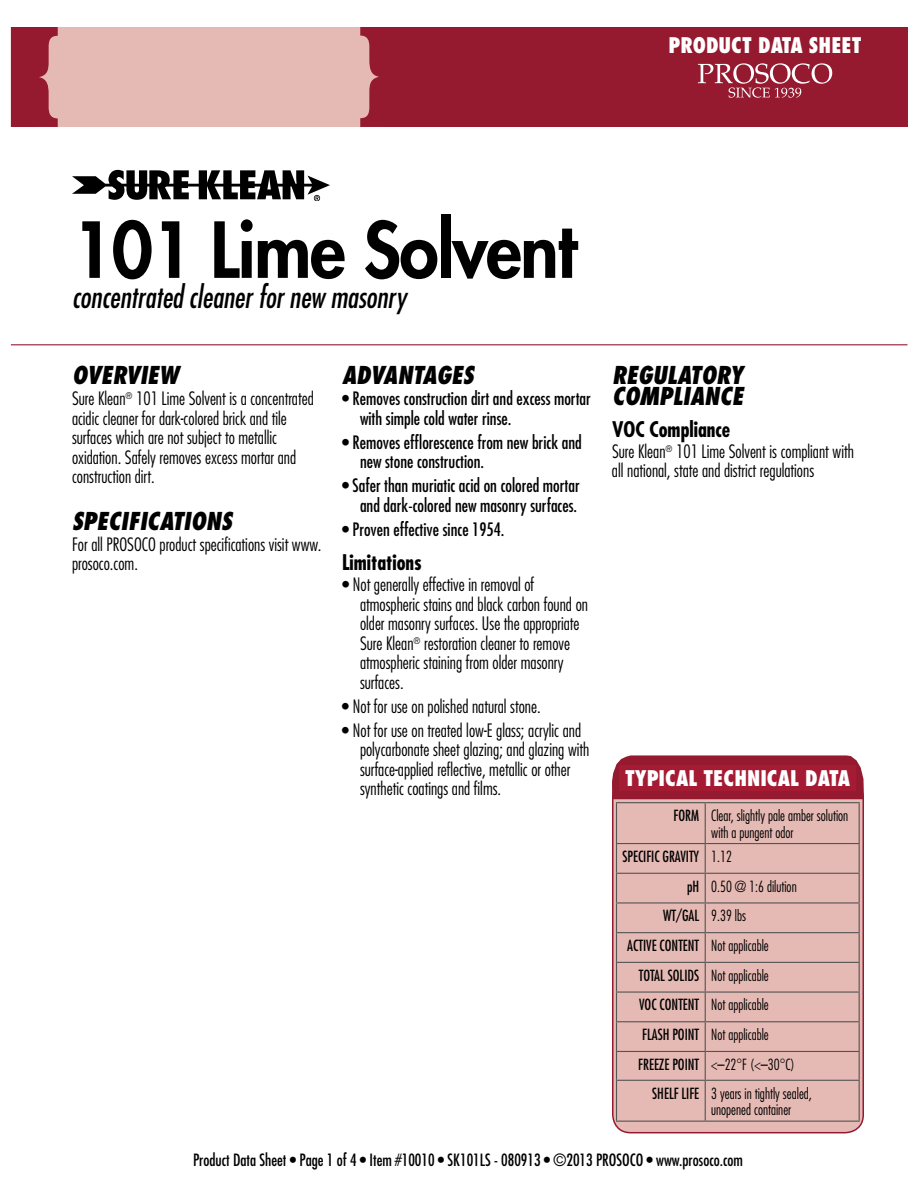
<style>
.page{position:relative;width:918px;height:1188px;background:#fff}
.page>*{position:absolute;margin:0;border:0;box-sizing:border-box;transform-origin:0 0}
.t1{font:800 75px "Futura Std";letter-spacing:-.02em;color:#000;scale:.95 1}
.t2{font:italic condensed 30px "Futura Std";color:#000;scale:.95 1}
.t3{font:italic 800 condensed 24px/21px "Futura Std";color:#000}
.t4{font:800 condensed 21px "Futura Std";color:#fff}
.t5{font:700 condensed 21px "Futura Std";color:#000}
.t6{font:300 condensed 18px/19.5px "Futura Std";color:#000}
.t7{font:condensed 18px/19.5px "Futura Std";color:#000}
.t8{font:condensed 16.5px "Futura Std";color:#000}
.t9{font:300 condensed 15px/16.5px "Futura Std";color:#000;scale:.95 1}
.t10{font:condensed 15px "Futura Std";color:#000;scale:.95 1}
.s1{font-weight:400}
.s2{font-weight:300}
</style>
<div class="page">
<div style="left:36px;top:27px;width:346px;height:100px;background:#e6bab4"></div>
<svg style="left:11px;top:27px;width:47px;height:100px"></svg>
<div style="left:360px;top:27px;width:547px;height:100px;background:#951a30"></div>
<svg style="left:698px;top:63px;width:134px;height:34px;background:#aa495a"></svg>
<hr style="left:11px;top:344px;width:896px;height:1px;background:#951a30">
<div style="left:613px;top:780px;width:250px;height:353px;background:#e6bab4;border-radius:18px"></div>
<div style="left:612px;top:780px;width:252px;height:353px;border:2px solid #951a30;border-radius:18px"></div>
<svg style="left:612px;top:755px;width:252px;height:45px;background:#9e2f42"></svg>
<div style="left:619px;top:765px;width:237px;height:26px;background:#a41b33"></div>
<svg style="left:72px;top:170px;width:257px;height:31px"></svg>
<hr style="left:616px;top:802px;width:89px;height:1px;background:#545455">
<hr style="left:616px;top:803px;width:1px;height:40px;background:#545455">
<hr style="left:705px;top:802px;width:155px;height:1px;background:#545455">
<hr style="left:705px;top:803px;width:1px;height:40px;background:#545455">
<hr style="left:859px;top:803px;width:1px;height:40px;background:#545455">
<hr style="left:616px;top:843px;width:89px;height:1px;background:#545455">
<hr style="left:705px;top:843px;width:155px;height:1px;background:#545455">
<hr style="left:616px;top:873px;width:89px;height:1px;background:#545455">
<hr style="left:705px;top:873px;width:155px;height:1px;background:#545455">
<hr style="left:616px;top:902px;width:89px;height:2px;background:#545455">
<hr style="left:705px;top:902px;width:155px;height:2px;background:#545455">
<hr style="left:616px;top:932px;width:89px;height:1px;background:#545455">
<hr style="left:705px;top:932px;width:155px;height:1px;background:#545455">
<hr style="left:616px;top:962px;width:89px;height:1px;background:#545455">
<hr style="left:705px;top:962px;width:155px;height:1px;background:#545455">
<hr style="left:616px;top:992px;width:89px;height:1px;background:#545455">
<hr style="left:705px;top:992px;width:155px;height:1px;background:#545455">
<hr style="left:616px;top:1021px;width:89px;height:1px;background:#545455">
<hr style="left:705px;top:1021px;width:155px;height:1px;background:#545455">
<hr style="left:616px;top:1051px;width:89px;height:1px;background:#545455">
<svg style="left:616px;top:844px;width:1px;height:236px"></svg>
<hr style="left:705px;top:1051px;width:155px;height:1px;background:#545455">
<svg style="left:705px;top:844px;width:1px;height:236px"></svg>
<svg style="left:859px;top:844px;width:1px;height:236px"></svg>
<hr style="left:616px;top:1080px;width:89px;height:1px;background:#545455">
<hr style="left:616px;top:1081px;width:1px;height:40px;background:#545455">
<hr style="left:705px;top:1080px;width:155px;height:1px;background:#545455">
<hr style="left:705px;top:1081px;width:1px;height:40px;background:#545455">
<hr style="left:859px;top:1081px;width:1px;height:40px;background:#545455">
<hr style="left:616px;top:1121px;width:89px;height:1px;background:#545455">
<hr style="left:705px;top:1121px;width:155px;height:1px;background:#545455">
<p class="t4" style="left:669px;top:32px;width:194px">PRODUCT DATA SHEET</p>
<h1 class="t1" style="left:72px;top:203px;width:533px">101 Lime Solvent</h1>
<h2 class="t2" style="left:72px;top:279px;width:354px">concentrated cleaner for new masonry</h2>
<h3 class="t3" style="left:72px;top:365px;width:108px">OVERVIEW</h3>
<p class="t6" style="left:72px;top:389px;width:243px">Sure Klean<sup>®</sup> 101 Lime Solvent is a concentrated acidic cleaner for dark-colored brick and tile surfaces which are not subject to metallic oxidation. Safely removes excess mortar and construction dirt.</p>
<h3 class="t3" style="left:72px;top:511px;width:24px">SPECI</h3>
<h3 class="t3" style="left:128px;top:511px;width:24px">FICATIONS</h3>
<p class="t6" style="left:72px;top:534px;width:251px">For all PROSOCO product specifications visit www. prosoco.com.</p>
<h3 class="t3" style="left:342px;top:365px;width:43px">ADVANTAGES</h3>
<p class="t7" style="left:360px;top:389px;width:232px;text-indent:-18px">• Removes construction dirt and excess mortar with simple cold water rinse.</p>
<p class="t7" style="left:360px;top:432px;width:223px;text-indent:-18px">• Removes efflorescence from new brick and new stone construction.</p>
<p class="t7" style="left:342px;top:476px;width:239px;text-align:right">• Safer than muriatic acid on colored mortar and dark-colored new masonry surfaces.</p>
<p class="t7" style="left:342px;top:519px;width:164px">• Proven effective since 1954.</p>
<p class="t5" style="left:342px;top:550px;width:81px">Limitations</p>
<p class="t6" style="left:360px;top:575px;width:230px;text-indent:-18px">• Not generally effective in removal of atmospheric stains and black carbon found on older masonry surfaces. Use the appropriate Sure Klean<sup>®</sup> restoration cleaner to remove atmospheric staining from older masonry surfaces.</p>
<p class="t6" style="left:342px;top:696px;width:200px">• Not for use on polished natural stone.</p>
<p class="t6" style="left:360px;top:720px;width:231px;text-indent:-18px">• Not for use on treated low-E glass; acrylic and polycarbonate sheet glazing; and glazing with surface-applied reflective, metallic or other synthetic coatings and films.</p>
<h3 class="t3" style="left:612px;top:365px;width:133px">REGULATORY<br>COMPLIANCE</h3>
<p class="t5" style="left:612px;top:416px;width:120px">VOC Compliance</p>
<p class="t6" style="left:612px;top:441px;width:243px">Sure Klean<sup>®</sup> 101 Lime Solvent is compliant with all national, state and district regulations</p>
<p class="t4" style="left:625px;top:765px;width:90px">TYPICAL TECH</p>
<p class="t4" style="left:747px;top:765px;width:71px">NICAL DATA</p>
<p class="t9" style="left:711px;top:807px;width:146px;text-indent:-38px"><span class="s1">FORM</span> Clear, slightly pale amber solution with a pungent odor</p>
<p class="t10" style="left:623px;top:847px;width:117px">SPECIFIC GRAVITY <span class="s2">1.12</span></p>
<p class="t9" style="left:687px;top:878px;width:117px"><span class="s1">pH</span> 0.50 @ 1:6 dilution</p>
<p class="t9" style="left:663px;top:908px;width:89px"><span class="s1">WT/GAL</span> 9.39 lbs</p>
<p class="t10" style="left:627px;top:937px;width:150px">ACTIVE CONTENT <span class="s2">Not applicable</span></p>
<p class="t9" style="left:639px;top:967px;width:138px"><span class="s1">TOTAL SOLIDS</span> Not applicable</p>
<p class="t9" style="left:639px;top:997px;width:138px"><span class="s1">VOC CONTENT</span> Not applicable</p>
<p class="t9" style="left:642px;top:1026px;width:135px"><span class="s1">FLASH POINT</span> Not applicable</p>
<p class="t9" style="left:638px;top:1056px;width:166px"><span class="s1">FREEZE POINT</span> &lt;–22°F (&lt;–30°C)</p>
<p class="t9" style="left:652px;top:1085px;width:169px"><span class="s1">SHELF LIFE</span> 3 years in tightly sealed,</p>
<p class="t9" style="left:711px;top:1101px;width:86px">unopened container</p>
<p class="t8" style="left:193px;top:1150px;width:551px">Product Data Sheet • Page 1 of 4 • Item #10010 • SK101LS - 080913 • ©2013 PROSOCO • www.prosoco.com</p>
</div>
